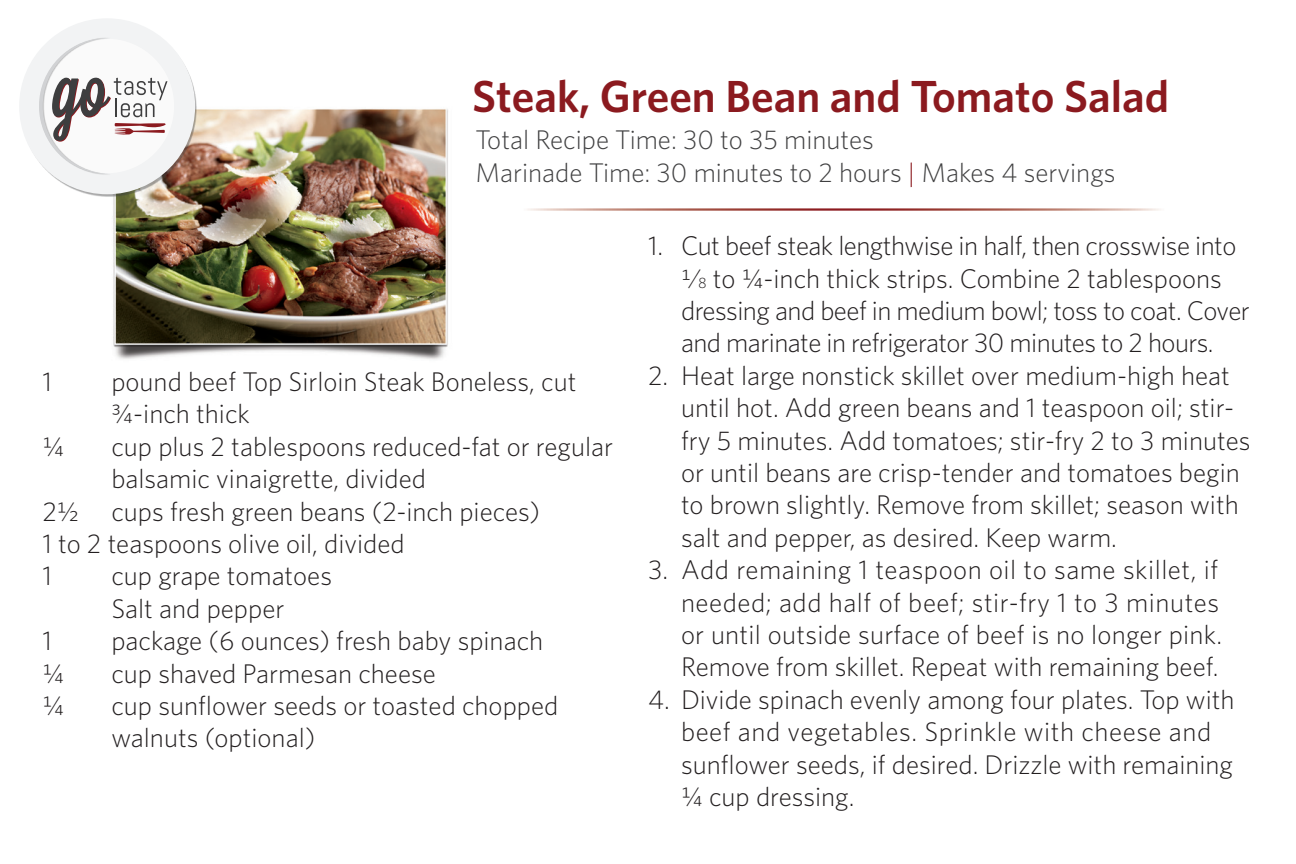
<style>
.page{position:relative;width:1296px;height:864px;background:#fff}
.page>*{position:absolute;margin:0;border:0;box-sizing:border-box;transform-origin:0 0}
.t1{font:600 45px "Whitney";color:#8b1a1f}
.t2{font:300 27px/32.4px "Whitney";color:#231f20}
.t3{font:300 27px/32.4px "Whitney";letter-spacing:-.02em;color:#231f20}
.t4{font:300 27px/32.4px "Whitney";color:#404041}
.s1{color:#8b1a1f}
.s2{font-size:15px}
</style>
<div class="page">
<img style="left:113px;top:109px;width:335px;height:251px">
<img style="left:75px;top:62px;width:137px;height:150px">
<div style="left:19px;top:18px;width:176px;height:176px;background:#f2f3f4;border-radius:50%"></div>
<img style="left:35px;top:25px;width:73px;height:165px">
<svg style="left:39px;top:38px;width:129px;height:136px"></svg>
<h1 class="t1" style="left:472px;top:66px;width:698px">Steak, Green Bean and Tomato Salad</h1>
<p class="t4" style="left:476px;top:123px;width:642px">Total Recipe Time: 30 to 35 minutes<br>Marinade Time: 30 minutes to 2 hours <span class="s1">|</span> Makes 4 servings</p>
<p class="t2" style="left:42px;top:365px;width:11px">1</p>
<p class="t2" style="left:111px;top:365px;width:467px">pound beef Top Sirloin Steak Boneless, cut ¾-inch thick</p>
<p class="t2" style="left:42px;top:429px;width:23px">¼</p>
<p class="t2" style="left:111px;top:429px;width:503px">cup plus 2 tablespoons reduced-fat or regular</p>
<p class="t2" style="left:111px;top:462px;width:316px">balsamic vinaigrette, divided</p>
<p class="t2" style="left:42px;top:494px;width:499px">2½ cups fresh green beans (2-inch pieces)</p>
<p class="t2" style="left:42px;top:527px;width:364px">1 to 2 teaspoons olive oil, divided</p>
<p class="t2" style="left:42px;top:559px;width:11px">1</p>
<p class="t2" style="left:111px;top:559px;width:222px">cup grape tomatoes<br>Salt and pepper</p>
<p class="t2" style="left:42px;top:624px;width:11px">1</p>
<p class="t2" style="left:111px;top:624px;width:433px">package (6 ounces) fresh baby spinach</p>
<p class="t2" style="left:42px;top:656px;width:23px">¼</p>
<p class="t2" style="left:111px;top:656px;width:326px">cup shaved Parmesan cheese</p>
<p class="t2" style="left:42px;top:689px;width:23px">¼</p>
<p class="t2" style="left:111px;top:689px;width:448px">cup sunflower seeds or toasted chopped walnuts (optional)</p>
<p class="t3" style="left:681px;top:229px;width:570px;text-indent:-33px">1. Cut beef steak lengthwise in half, then crosswise into ¹⁄<span class="s2">8</span> to ¼-inch thick strips. Combine 2 tablespoons dressing and beef in medium bowl; toss to coat. Cover and marinate in refrigerator 30 minutes to 2 hours.</p>
<p class="t2" style="left:681px;top:358px;width:571px;text-indent:-33px">2. Heat large nonstick skillet over medium-high heat until hot. Add green beans and 1 teaspoon oil; stir&shy;fry 5 minutes. Add tomatoes; stir-fry 2 to 3 minutes or until beans are crisp-tender and tomatoes begin to brown slightly. Remove from skillet; season with salt and pepper, as desired. Keep warm.</p>
<p class="t2" style="left:681px;top:553px;width:543px;text-indent:-33px">3. Add remaining 1 teaspoon oil to same skillet, if needed; add half of beef; stir-fry 1 to 3 minutes or until outside surface of beef is no longer pink.<br>Remove from skillet. Repeat with remaining beef.</p>
<p class="t2" style="left:681px;top:682px;width:555px;text-indent:-33px">4. Divide spinach evenly among four plates. Top with beef and vegetables. Sprinkle with cheese and sunflower seeds, if desired. Drizzle with remaining ¼ cup dressing.</p>
</div>
